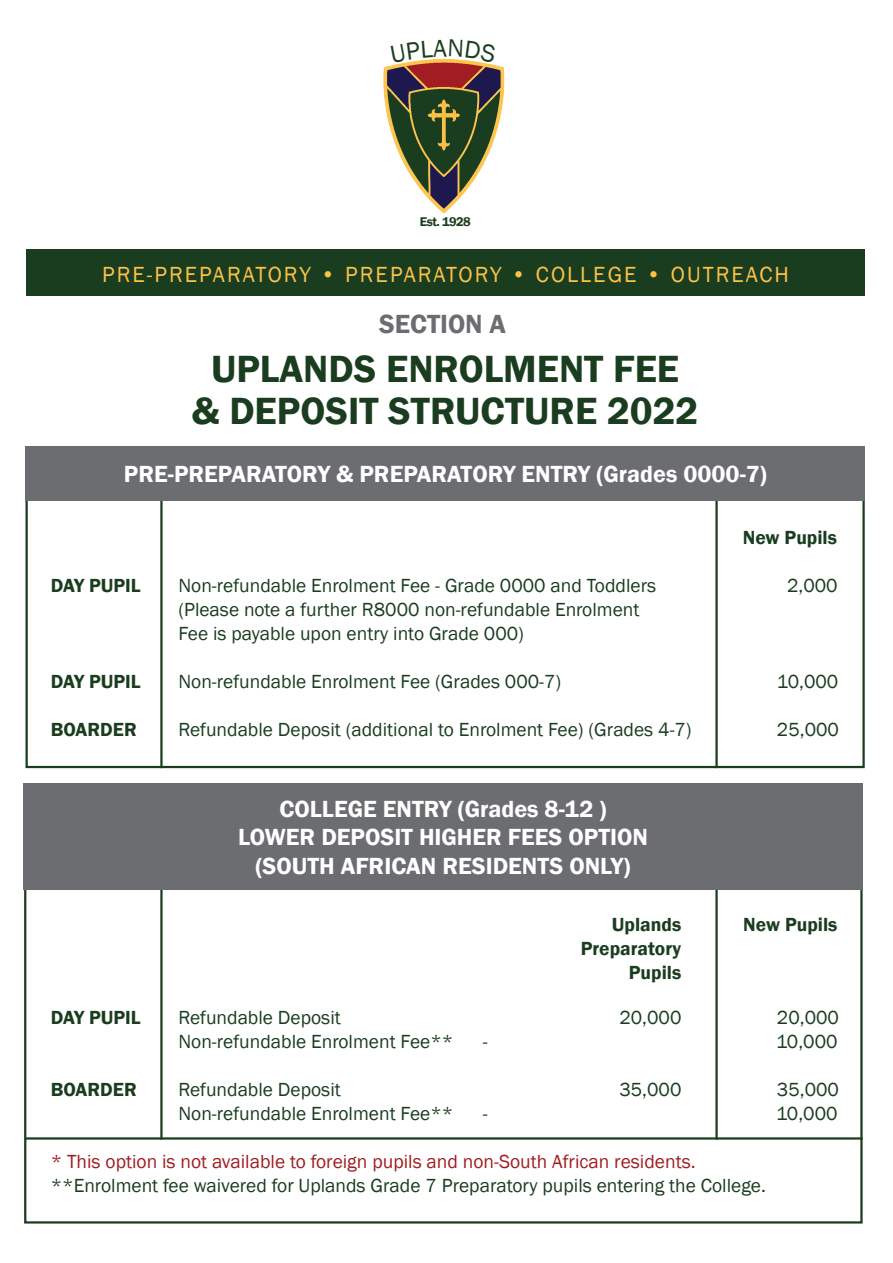
<style>
.page{position:relative;width:893px;height:1263px;background:#fff}
.page>*{position:absolute;margin:0;border:0;box-sizing:border-box;transform-origin:0 0}
.t1{font:600 39px/42px "Franklin Gothic";color:#1a3d1f;text-align:center}
.t2{font:600 27px "Franklin Gothic";color:#6c6d70}
.t3{font:600 24px "Franklin Gothic";color:#fff}
.t4{font:22.5px "Franklin Gothic";letter-spacing:.09em;color:#fcc147}
.t5{font:19.5px/24px "Franklin Gothic";color:#1a3d1f}
.t6{font:600 19.5px/24px "Franklin Gothic";color:#1a3d1f;text-align:right}
.t7{font:19.5px "Franklin Gothic";color:#a11d21}
.t8{font:600 13.05px "Franklin Gothic";letter-spacing:-.04em;color:#1a3d1f}
</style>
<div class="page">
<hr style="left:715px;top:866px;width:3px;height:274px;background:#1a3d1f">
<hr style="left:160px;top:881px;width:3px;height:259px;background:#1a3d1f">
<hr style="left:715px;top:482px;width:3px;height:286px;background:#1a3d1f">
<hr style="left:160px;top:498px;width:3px;height:270px;background:#1a3d1f">
<div style="left:26px;top:446px;width:839px;height:55px;background:#6c6d70"></div>
<div style="left:23px;top:783px;width:840px;height:107px;background:#6c6d70"></div>
<div style="left:26px;top:249px;width:839px;height:47px;background:#1a3d1f"></div>
<img style="left:383px;top:63px;width:122px;height:151px">
<hr style="left:26px;top:1137px;width:837px;height:2px;background:#1a3d1f">
<svg style="left:404px;top:58px;width:80px;height:5px"></svg>
<p class="t8" style="left:420px;top:214px;width:53px">Est. 1928</p>
<p class="t4" style="left:102px;top:260px;width:688px">PRE-PREPARATORY • PREPARATORY • COLLEGE • OUTREACH</p>
<p class="t2" style="left:379px;top:307px;width:128px">SECTION A</p>
<p class="t1" style="left:192px;top:349px;width:508px">UPLANDS ENROLMENT FEE<br>&amp; DEPOSIT STRUCTURE 2022</p>
<p class="t3" style="left:124px;top:459px;width:644px">PRE-PREPARATORY &amp; PREPARATORY ENTRY (Grades 0000-7)</p>
<p class="t6" style="left:743px;top:525px;width:96px">New Pupils</p>
<p class="t6" style="left:51px;top:573px;width:91px">DAY PUPIL</p>
<p class="t5" style="left:178px;top:573px;width:479px">Non-refundable Enrolment Fee - Grade 0000 and Toddlers</p>
<p class="t5" style="left:787px;top:573px;width:52px">2,000</p>
<p class="t5" style="left:178px;top:597px;width:463px">(Please note a further R8000 non-refundable Enrolment<br>Fee is payable upon entry into Grade 000)</p>
<p class="t6" style="left:51px;top:669px;width:91px">DAY PUPIL</p>
<p class="t5" style="left:178px;top:669px;width:384px">Non-refundable Enrolment Fee (Grades 000-7)</p>
<p class="t5" style="left:777px;top:669px;width:63px">10,000</p>
<p class="t6" style="left:51px;top:717px;width:87px">BOARDER</p>
<p class="t5" style="left:178px;top:717px;width:515px">Refundable Deposit (additional to Enrolment Fee) (Grades 4-7)</p>
<p class="t5" style="left:777px;top:717px;width:64px">25,000</p>
<p class="t3" style="left:279px;top:794px;width:328px">COLLEGE ENTRY (Grades 8-12 )</p>
<p class="t3" style="left:238px;top:822px;width:411px">LOWER DEPOSIT HIGHER FEES OPTION</p>
<p class="t3" style="left:256px;top:851px;width:376px">(SOUTH AFRICAN RESIDENTS ONLY)</p>
<p class="t6" style="left:612px;top:913px;width:71px">Uplands</p>
<p class="t6" style="left:743px;top:913px;width:96px">New Pupils</p>
<p class="t6" style="left:581px;top:937px;width:102px">Preparatory<br>Pupils</p>
<p class="t6" style="left:51px;top:1005px;width:91px">DAY PUPIL</p>
<p class="t5" style="left:178px;top:1006px;width:164px">Refundable Deposit</p>
<p class="t5" style="left:619px;top:1006px;width:64px">20,000</p>
<p class="t5" style="left:777px;top:1006px;width:64px">20,000</p>
<p class="t5" style="left:178px;top:1030px;width:276px">Non-refundable Enrolment Fee**</p>
<p class="t5" style="left:483px;top:1030px;width:6px">-</p>
<p class="t5" style="left:776px;top:1030px;width:63px">10,000</p>
<p class="t6" style="left:51px;top:1077px;width:87px">BOARDER</p>
<p class="t5" style="left:178px;top:1078px;width:164px">Refundable Deposit</p>
<p class="t5" style="left:619px;top:1078px;width:64px">35,000</p>
<p class="t5" style="left:777px;top:1078px;width:64px">35,000</p>
<p class="t5" style="left:178px;top:1102px;width:276px">Non-refundable Enrolment Fee**</p>
<p class="t5" style="left:483px;top:1102px;width:6px">-</p>
<p class="t5" style="left:776px;top:1102px;width:63px">10,000</p>
<p class="t7" style="left:51px;top:1149px;width:646px">* This option is not available to foreign pupils and non-South African residents.</p>
<p class="t5" style="left:51px;top:1174px;width:717px">**Enrolment fee waivered for Uplands Grade 7 Preparatory pupils entering the College.</p>
</div>
